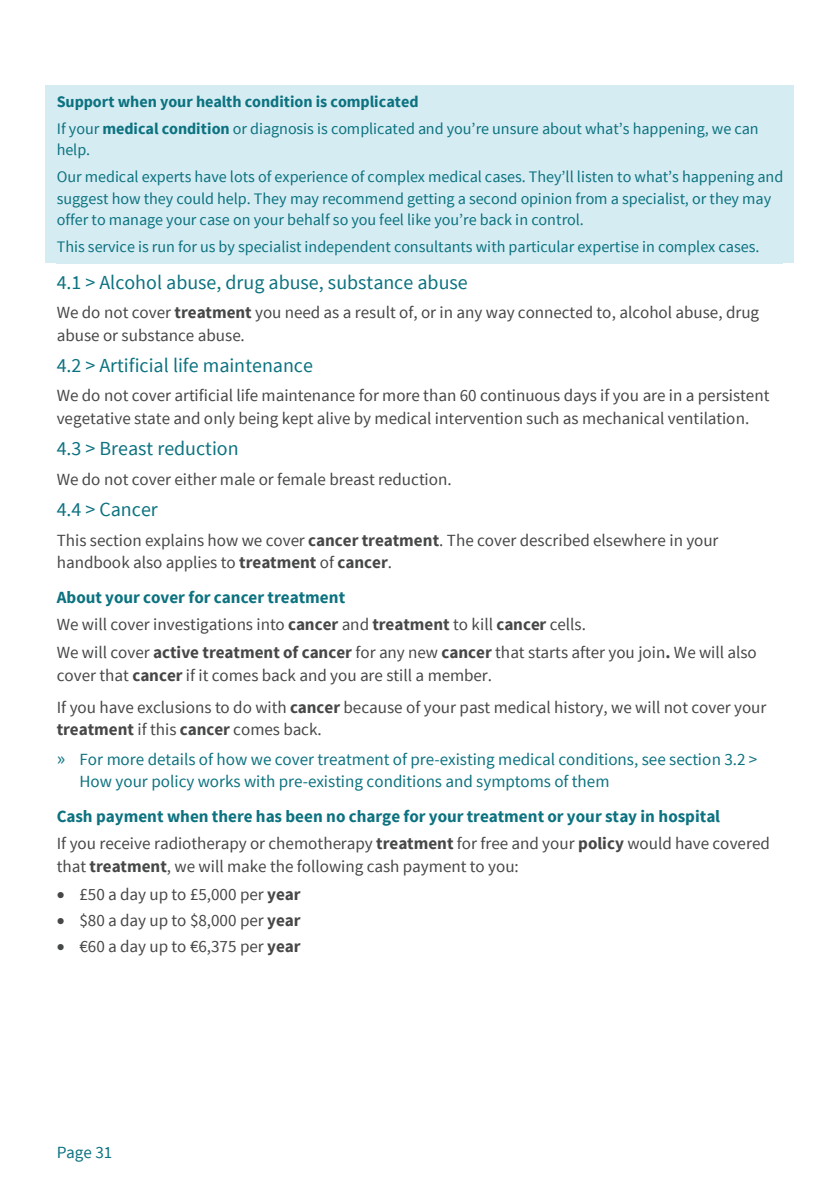
<style>
.page{position:relative;width:840px;height:1191px;background:#fff}
.page>*{position:absolute;margin:0;border:0;box-sizing:border-box;transform-origin:0 0}
.t1{font:20px "Source Sans Pro";color:#0c7280}
.t2{font:17px/22.4px "Source Sans Pro";color:#464748}
.t3{font:700 17px/34.4px "Source Sans Pro";color:#0c7280}
.t4{font:17px/30.2px "Source Sans Pro";color:#0c7280}
.t5{font:16px/27.2px "Source Sans Pro";letter-spacing:-.005em;color:#0c7280}
.s1{font-weight:700}
.s2{font-weight:700;color:#0c7280}
.s3{font-weight:700;color:#464748}
.s4{color:#464748}
.s5{font-size:20px}
.s6{font-weight:400}
</style>
<div class="page">
<div style="left:46px;top:85px;width:747px;height:178px;background:#d5ecf2"></div>
<p class="t5" style="left:57px;top:88px;width:703px"><span class="s1">Support when your health condition is complicated<br></span>If your <span class="s1">medical condition</span> or diagnosis is complicated and you’re unsure about what’s happening, we can</p>
<p class="t5" style="left:57px;top:137px;width:727px">help.<br>Our medical experts have lots of experience of complex medical cases. They’ll listen to what’s happening and</p>
<p class="t5" style="left:57px;top:188px;width:715px;line-height:21.2px">suggest how they could help. They may recommend getting a second opinion from a specialist, or they may offer to manage your case on your behalf so you feel like you’re back in control.</p>
<p class="t5" style="left:57px;top:233px;width:703px">This service is run for us by specialist independent consultants with particular expertise in complex cases.</p>
<p class="t1" style="left:57px;top:270px;width:412px">4.1 &gt; Alcohol abuse, drug abuse, substance abuse</p>
<p class="t2" style="left:57px;top:302px;width:703px">We do not cover <span class="s1">treatment</span> you need as a result of, or in any way connected to, alcohol abuse, drug abuse or substance abuse.</p>
<p class="t1" style="left:57px;top:353px;width:257px">4.2 &gt; Artificial life maintenance</p>
<p class="t2" style="left:57px;top:385px;width:714px">We do not cover artificial life maintenance for more than 60 continuous days if you are in a persistent vegetative state and only being kept alive by medical intervention such as mechanical ventilation.</p>
<p class="t1" style="left:57px;top:436px;width:183px">4.3 &gt; Breast reduction</p>
<p class="t2" style="left:57px;top:468px;width:396px">We do not cover either male or female breast reduction.</p>
<p class="t1" style="left:57px;top:497px;width:102px">4.4 &gt; Cancer</p>
<p class="t2" style="left:57px;top:529px;width:663px">This section explains how we cover <span class="s1">cancer treatment</span>. The cover described elsewhere in your handbook also applies to <span class="s1">treatment</span> of <span class="s1">cancer</span>.</p>
<p class="t2" style="left:57px;top:583px;width:701px;line-height:27.8px"><span class="s2">About your cover for cancer treatment<br></span>We will cover investigations into <span class="s1">cancer</span> and <span class="s1">treatment</span> to kill <span class="s1">cancer</span> cells.<br>We will cover <span class="s1">active treatment of cancer</span> for any new <span class="s1">cancer</span> that starts after you join<span class="s1">.</span> We will also</p>
<p class="t2" style="left:57px;top:660px;width:711px;line-height:31.6px">cover that <span class="s1">cancer</span> if it comes back and you are still a member.<br>If you have exclusions to do with <span class="s1">cancer</span> because of your past medical history, we will not cover your</p>
<p class="t4" style="left:57px;top:714px;width:701px"><span class="s3">treatment</span> <span class="s4">if this</span> <span class="s3">cancer</span> <span class="s4">comes back.<br></span><span class="s5">»</span> For more details of how we cover treatment of pre-existing medical conditions, see section 3.2 &gt;</p>
<p class="t3" style="left:57px;top:765px;width:664px;text-indent:23px"><span class="s6">How your policy works with pre-existing conditions and symptoms of them<br></span>Cash payment when there has been no charge for your treatment or your stay in hospital</p>
<p class="t2" style="left:57px;top:832px;width:714px">If you receive radiotherapy or chemotherapy <span class="s1">treatment</span> for free and your <span class="s1">policy</span> would have covered that <span class="s1">treatment</span>, we will make the following cash payment to you:</p>
<p class="t2" style="left:57px;top:883px;width:245px">• £50 a day up to £5,000 per <span class="s1">year</span></p>
<p class="t2" style="left:57px;top:909px;width:245px">• $80 a day up to $8,000 per <span class="s1">year</span></p>
<p class="t2" style="left:57px;top:935px;width:245px">• €60 a day up to €6,375 per <span class="s1">year</span></p>
<p class="t4" style="left:57px;top:1137px;width:57px">Page 31</p>
</div>
